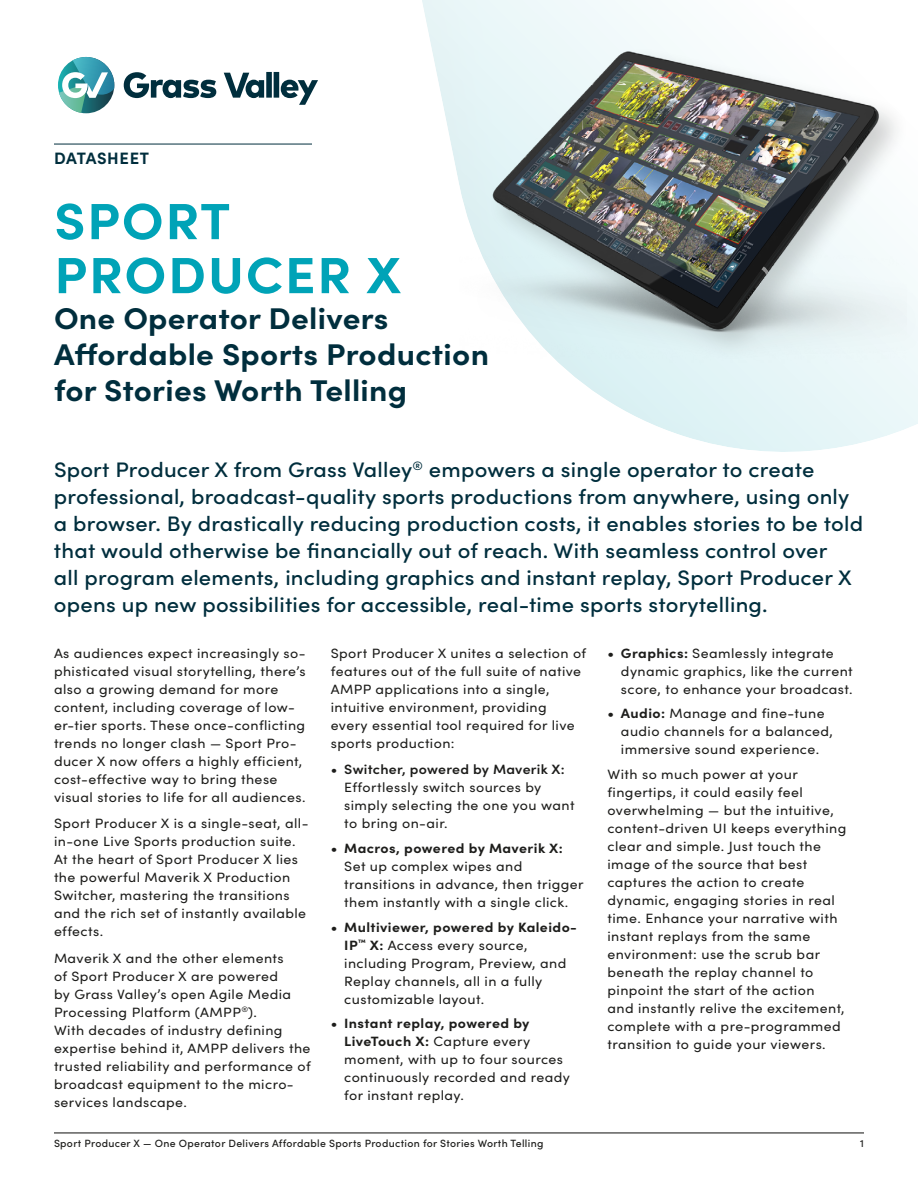
<style>
.page{position:relative;width:918px;height:1188px;background:#fff}
.page>*{position:absolute;margin:0;border:0;box-sizing:border-box;transform-origin:0 0}
.t1{font:700 51px/54px "Sofia Pro";letter-spacing:.03em;color:#00a3b7;scale:1.05 1}
.t2{font:700 30px/36px "Sofia Pro";letter-spacing:.01em;color:#002e3d;scale:1.05 1}
.t3{font:500 21px/27px "Sofia Pro";letter-spacing:.01em;color:#002e3d;scale:1.05 1}
.t4{font:700 16.5px "Sofia Pro";letter-spacing:.035em;color:#002e3d}
.t5{font:13.5px/18px "Sofia Pro";letter-spacing:.03em;color:#1d1d1b;scale:1.05 1}
.t6{font:600 13.5px "Sofia Pro";letter-spacing:.02em;color:#1d1d1b;scale:1.05 1}
.t7{font:700 13.5px "Sofia Pro";letter-spacing:.03em;color:#1d1d1b;scale:1.05 1}
.t8{font:500 10.5px "Sofia Pro";letter-spacing:.03em;color:#1d1d1b}
.s1{font-weight:700}
</style>
<div class="page">
<hr style="left:54px;top:1132px;width:810px;height:1px;background:#1d1d1b">
<svg style="left:59px;top:57px;width:55px;height:56px"></svg>
<svg style="left:124px;top:74px;width:6px;height:23px"></svg>
<hr style="left:54px;top:144px;width:258px;height:1px;background:#002e3d">
<svg style="left:130px;top:0;width:788px;height:452px"></svg>
<div style="left:459px;top:46px;width:459px;height:328px;background:#1d1d1b;opacity:.2"></div>
<img style="left:459px;top:9px;width:447px;height:359px">
<p class="t4" style="left:54px;top:145px;width:96px">DATASHEET</p>
<h1 class="t1" style="left:54px;top:190px;width:332px">SPORT<br>PRODUCER X</h1>
<h2 class="t2" style="left:54px;top:298px;width:416px">One Operator Delivers<br>Affordable Sports Production for Stories Worth Telling</h2>
<p class="t3" style="left:54px;top:455px;width:772px">Sport Producer X from Grass Valley<sup>®</sup> empowers a single operator to create professional, broadcast-quality sports productions from anywhere, using only a browser. By drastically reducing production costs, it enables stories to be told that would otherwise be financially out of reach. With seamless control over<br>all program elements, including graphics and instant replay, Sport Producer X opens up new possibilities for accessible, real-time sports storytelling.</p>
<p class="t5" style="left:54px;top:643px;width:241px">As audiences expect increasingly so&shy;phisticated visual storytelling, there’s also a growing demand for more content, including coverage of low&shy;er-tier sports. These once-conflicting trends no longer clash — Sport Pro&shy;ducer X now offers a highly efficient, cost-effective way to bring these visual stories to life for all audiences.</p>
<p class="t5" style="left:54px;top:814px;width:244px">Sport Producer X is a single-seat, all&shy;in-one Live Sports production suite.<br>At the heart of Sport Producer X lies the powerful Maverik X Production Switcher, mastering the transitions and the rich set of instantly available effects.</p>
<p class="t5" style="left:54px;top:948px;width:246px">Maverik X and the other elements<br>of Sport Producer X are powered<br>by Grass Valley’s open Agile Media<br>Processing Platform (AMPP<sup>®</sup>).<br>With decades of industry defining expertise behind it, AMPP delivers the trusted reliability and performance of broadcast equipment to the micro&shy;services landscape.</p>
<p class="t5" style="left:331px;top:643px;width:245px">Sport Producer X unites a selection of features out of the full suite of native AMPP applications into a single, intuitive environment, providing every essential tool required for live sports production:</p>
<p class="t6" style="left:331px;top:759px;width:224px">• Switcher, powered by Maverik X:</p>
<p class="t5" style="left:344px;top:778px;width:221px">Effortlessly switch sources by simply selecting the one you want to bring on-air.</p>
<p class="t7" style="left:331px;top:838px;width:223px">• Macros, powered by Maverik X:</p>
<p class="t5" style="left:344px;top:856px;width:230px">Set up complex wipes and transitions in advance, then trigger them instantly with a single click.</p>
<p class="t5" style="left:344px;top:917px;width:223px;text-indent:-13px"><span class="s1">• Multiviewer, powered by Kaleido-<br>IP</span><sup>™</sup> <span class="s1">X:</span> Access every source, including Program, Preview, and<br>Replay channels, all in a fully customizable layout.</p>
<p class="t5" style="left:344px;top:1014px;width:216px;text-indent:-13px"><span class="s1">• Instant replay, powered by<br>LiveTouch X:</span> Capture every moment, with up to four sources continuously recorded and ready for instant replay.</p>
<p class="t5" style="left:621px;top:643px;width:222px;text-indent:-13px"><span class="s1">• Graphics:</span> Seamlessly integrate dynamic graphics, like the current score, to enhance your broadcast.</p>
<p class="t5" style="left:621px;top:704px;width:204px;text-indent:-13px"><span class="s1">• Audio:</span> Manage and fine-tune audio channels for a balanced, immersive sound experience.</p>
<p class="t5" style="left:607px;top:765px;width:229px">With so much power at your fingertips, it could easily feel overwhelming — but the intuitive, content-driven UI keeps everything clear and simple. Just touch the image of the source that best captures the action to create dynamic, engaging stories in real time. Enhance your narrative with instant replays from the same environment: use the scrub bar beneath the replay channel to pinpoint the start of the action<br>and instantly relive the excitement, complete with a pre-programmed transition to guide your viewers.</p>
<p class="t8" style="left:54px;top:1136px;width:491px">Sport Producer X — One Operator Delivers Affordable Sports Production for Stories Worth Telling</p>
<p class="t8" style="left:860px;top:1136px;width:5px">1</p>
</div>
